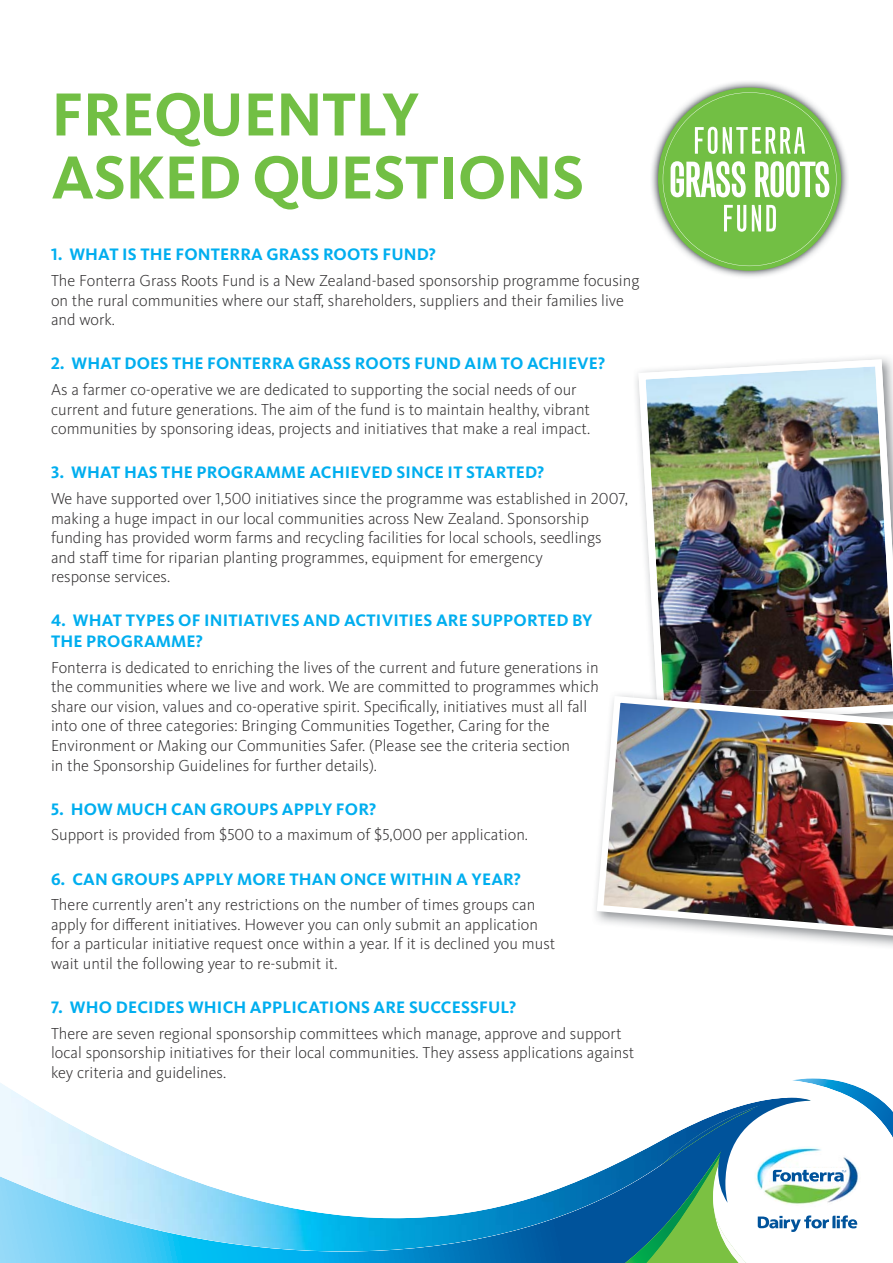
<style>
.page{position:relative;width:893px;height:1263px;background:#fff}
.page>*{position:absolute;margin:0;border:0;box-sizing:border-box;transform-origin:0 0}
.t1{font:700 63px/63px "Kievit OT";letter-spacing:-.01em;color:#72bf44}
.t2{font:700 17.25px/20.7px "Kievit OT";letter-spacing:.01em;color:#00aeef}
.t3{font:300 16.5px/19.5px "Kievit OT";color:#323031}
</style>
<div class="page">
<img style="left:0;top:1218px;width:611px;height:45px">
<img style="left:0;top:1083px;width:611px;height:135px">
<svg style="left:611px;top:1078px;width:282px;height:185px"></svg>
<img style="left:638px;top:359px;width:255px;height:332px">
<img style="left:651px;top:82px;width:197px;height:195px">
<div style="left:658px;top:88px;width:183px;height:183px;background:#72bf44;border-radius:50%"></div>
<svg style="left:663px;top:92px;width:173px;height:174px"></svg>
<img style="left:656px;top:691px;width:237px;height:5px">
<img style="left:597px;top:696px;width:296px;height:240px">
<h1 class="t1" style="left:51px;top:89px;width:534px">FREQUENTLY<br>ASKED QUESTIONS</h1>
<p class="t2" style="left:51px;top:246px;width:386px">1. WHAT IS THE FONTERRA GRASS ROOTS FUND?</p>
<p class="t3" style="left:51px;top:273px;width:590px">The Fonterra Grass Roots Fund is a New Zealand-based sponsorship programme focusing on the rural communities where our staff, shareholders, suppliers and their families live and work.</p>
<p class="t2" style="left:51px;top:355px;width:556px">2. WHAT DOES THE FONTERRA GRASS ROOTS FUND AIM TO ACHIEVE?</p>
<p class="t3" style="left:51px;top:382px;width:541px">As a farmer co-operative we are dedicated to supporting the social needs of our current and future generations. The aim of the fund is to maintain healthy, vibrant communities by sponsoring ideas, projects and initiatives that make a real impact.</p>
<p class="t2" style="left:51px;top:464px;width:495px">3. WHAT HAS THE PROGRAMME ACHIEVED SINCE IT STARTED?</p>
<p class="t3" style="left:51px;top:491px;width:579px">We have supported over 1,500 initiatives since the programme was established in 2007, making a huge impact in our local communities across New Zealand. Sponsorship funding has provided worm farms and recycling facilities for local schools, seedlings and staff time for riparian planting programmes, equipment for emergency<br>response services.</p>
<p class="t2" style="left:51px;top:612px;width:543px">4. WHAT TYPES OF INITIATIVES AND ACTIVITIES ARE SUPPORTED BY<br>THE PROGRAMME?</p>
<p class="t3" style="left:51px;top:659px;width:549px">Fonterra is dedicated to enriching the lives of the current and future generations in the communities where we live and work. We are committed to programmes which share our vision, values and co-operative spirit. Specifically, initiatives must all fall into one of three categories: Bringing Communities Together, Caring for the Environment or Making our Communities Safer. (Please see the criteria section<br>in the Sponsorship Guidelines for further details).</p>
<p class="t2" style="left:51px;top:800px;width:327px">5. HOW MUCH CAN GROUPS APPLY FOR?</p>
<p class="t3" style="left:51px;top:827px;width:479px">Support is provided from $500 to a maximum of $5,000 per application.</p>
<p class="t2" style="left:51px;top:870px;width:471px">6. CAN GROUPS APPLY MORE THAN ONCE WITHIN A YEAR?</p>
<p class="t3" style="left:51px;top:897px;width:506px">There currently aren’t any restrictions on the number of times groups can apply for different initiatives. However you can only submit an application for a particular initiative request once within a year. If it is declined you must wait until the following year to re-submit it.</p>
<p class="t2" style="left:51px;top:999px;width:467px">7. WHO DECIDES WHICH APPLICATIONS ARE SUCCESSFUL?</p>
<p class="t3" style="left:51px;top:1025px;width:585px">There are seven regional sponsorship committees which manage, approve and support local sponsorship initiatives for their local communities. They assess applications against key criteria and guidelines.</p>
</div>
